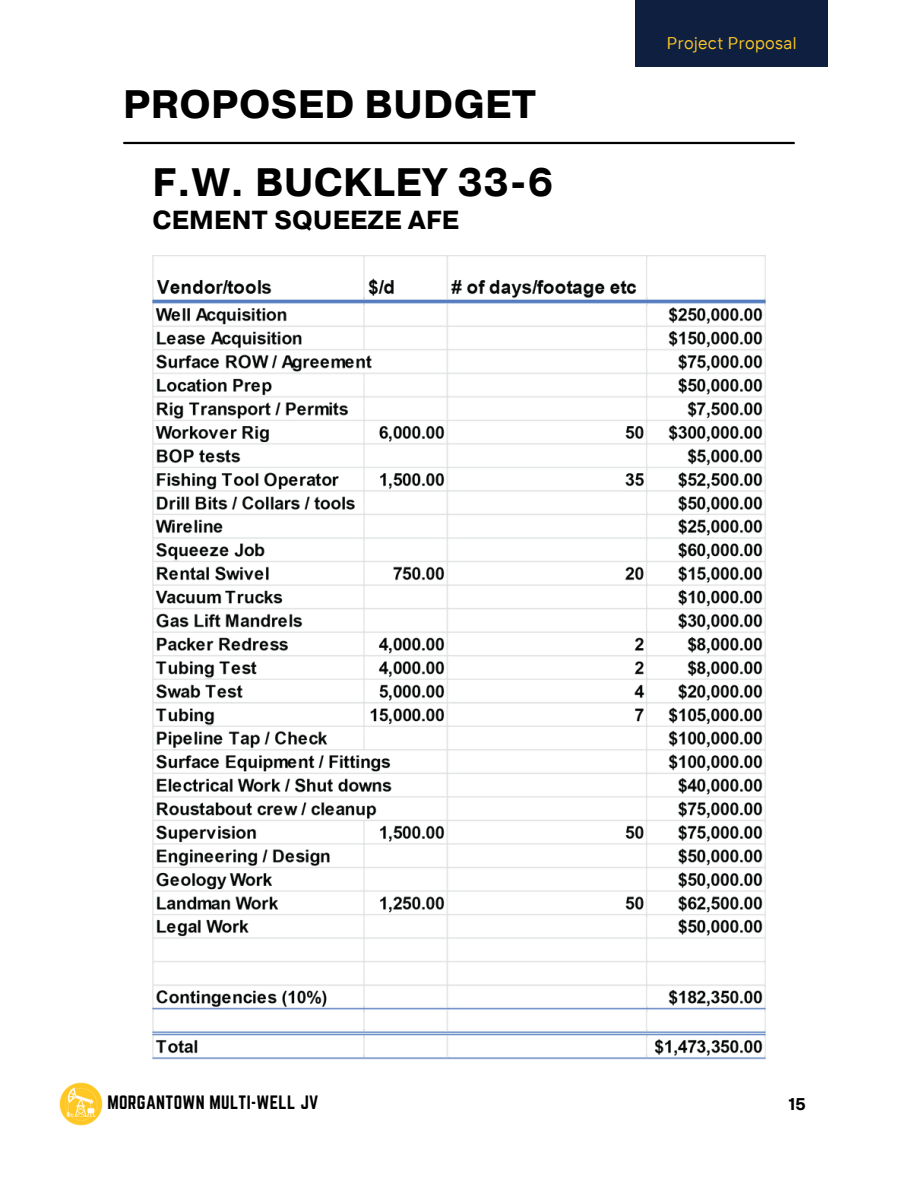
<style>
.page{position:relative;width:918px;height:1188px;background:#fff}
.page>*{position:absolute;margin:0;border:0;box-sizing:border-box;transform-origin:0 0}
.t1{font:700 39.45px "Pragmatica";letter-spacing:.01em;color:#000}
.t2{font:700 25.95px "Pragmatica";letter-spacing:.01em;color:#000}
.t3{font:16.95px "Norwester";letter-spacing:.02em;color:#000}
.t4{font:16.95px "TT Interphases";letter-spacing:.02em;color:#ffc824}
.t5{font:700 16.95px "TT Interphases";color:#000}
</style>
<div class="page">
<hr style="left:124px;top:142px;width:670px;height:2px;background:#000">
<div style="left:636px;top:0;width:192px;height:67px;background:#0e1f40"></div>
<img style="left:59px;top:1082px;width:44px;height:44px">
<img style="left:153px;top:256px;width:613px;height:803px">
<p class="t1" style="left:123px;top:79px;width:415px">PROPOSED BUDGET</p>
<p class="t1" style="left:153px;top:156px;width:402px">F.W. BUCKLEY 33-6</p>
<p class="t2" style="left:153px;top:202px;width:308px">CEMENT SQUEEZE AFE</p>
<p class="t4" style="left:667px;top:33px;width:131px">Project Proposal</p>
<p class="t3" style="left:107px;top:1092px;width:212px">MORGANTOWN MULTI-WELL JV</p>
<p class="t5" style="left:788px;top:1093px;width:19px">15</p>
</div>
